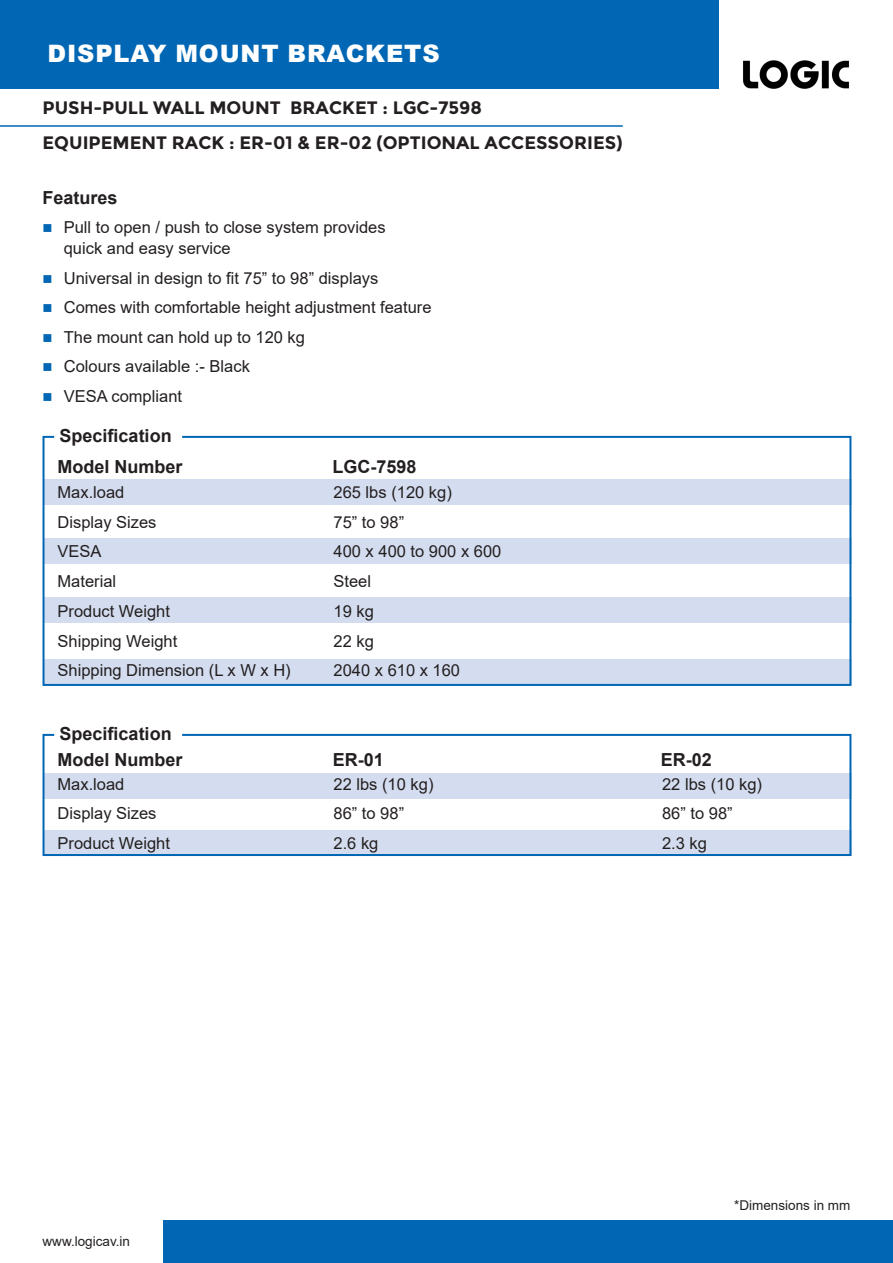
<style>
.page{position:relative;width:893px;height:1263px;background:#fff}
.page>*{position:absolute;margin:0;border:0;box-sizing:border-box;transform-origin:0 0}
.t1{font:900 24px "Arial";letter-spacing:.035em;color:#fff}
.t2{font:700 18px "Montreal";color:#231f20}
.t3{font:700 18px "Arial";color:#231f20}
.t4{font:16.5px/21px "Arial";color:#231f20}
.t5{font:13.5px "Arial";color:#231f20}
.s1{color:#0166b3}
</style>
<div class="page">
<div style="left:0;top:0;width:718px;height:88px;background:#0166b3"></div>
<div style="left:164px;top:1220px;width:729px;height:43px;background:#0166b3"></div>
<svg style="left:42px;top:435px;width:810px;height:251px"></svg>
<svg style="left:42px;top:733px;width:810px;height:123px"></svg>
<img style="left:743px;top:60px;width:107px;height:29px">
<hr style="left:0;top:125px;width:623px;height:2px;background:#0166b3">
<p class="t1" style="left:48px;top:36px;width:394px">DISPLAY MOUNT BRACKETS</p>
<p class="t2" style="left:43px;top:97px;width:441px">PUSH-PULL WALL MOUNT BRACKET : LGC-7598</p>
<p class="t2" style="left:43px;top:132px;width:582px">EQUIPEMENT RACK : ER-01 &amp; ER-02 (OPTIONAL ACCESSORIES)</p>
<p class="t3" style="left:43px;top:185px;width:77px">Features</p>
<p class="t4" style="left:64px;top:217px;width:323px;text-indent:-21px"><span class="s1">■</span> Pull to open / push to close system provides quick and easy service</p>
<p class="t4" style="left:43px;top:267px;width:337px"><span class="s1">■</span> Universal in design to fit 75” to 98” displays</p>
<p class="t4" style="left:43px;top:297px;width:391px"><span class="s1">■</span> Comes with comfortable height adjustment feature</p>
<p class="t4" style="left:43px;top:326px;width:264px"><span class="s1">■</span> The mount can hold up to 120 kg</p>
<p class="t4" style="left:43px;top:356px;width:209px"><span class="s1">■</span> Colours available :- Black</p>
<p class="t4" style="left:43px;top:385px;width:141px"><span class="s1">■</span> VESA compliant</p>
<p class="t3" style="left:60px;top:423px;width:114px">Specification</p>
<p class="t3" style="left:57px;top:454px;width:127px">Model Number</p>
<p class="t3" style="left:333px;top:454px;width:86px">LGC-7598</p>
<p class="t4" style="left:58px;top:481px;width:68px">Max.load</p>
<p class="t4" style="left:334px;top:481px;width:120px">265 lbs (120 kg)</p>
<p class="t4" style="left:58px;top:511px;width:101px">Display Sizes</p>
<p class="t4" style="left:334px;top:511px;width:72px">75” to 98”</p>
<p class="t4" style="left:58px;top:541px;width:46px">VESA</p>
<p class="t4" style="left:334px;top:541px;width:169px">400 x 400 to 900 x 600</p>
<p class="t4" style="left:58px;top:571px;width:60px">Material</p>
<p class="t4" style="left:334px;top:571px;width:39px">Steel</p>
<p class="t4" style="left:58px;top:600px;width:114px">Product Weight</p>
<p class="t4" style="left:334px;top:600px;width:42px">19 kg</p>
<p class="t4" style="left:58px;top:630px;width:121px">Shipping Weight</p>
<p class="t4" style="left:334px;top:630px;width:42px">22 kg</p>
<p class="t4" style="left:58px;top:660px;width:235px">Shipping Dimension (L x W x H)</p>
<p class="t4" style="left:334px;top:660px;width:128px">2040 x 610 x 160</p>
<p class="t3" style="left:60px;top:721px;width:114px">Specification</p>
<p class="t3" style="left:57px;top:746px;width:127px">Model Number</p>
<p class="t3" style="left:333px;top:746px;width:53px">ER-01</p>
<p class="t3" style="left:661px;top:746px;width:53px">ER-02</p>
<p class="t4" style="left:58px;top:773px;width:68px">Max.load</p>
<p class="t4" style="left:334px;top:773px;width:101px">22 lbs (10 kg)</p>
<p class="t4" style="left:662px;top:773px;width:101px">22 lbs (10 kg)</p>
<p class="t4" style="left:58px;top:803px;width:101px">Display Sizes</p>
<p class="t4" style="left:334px;top:803px;width:72px">86” to 98”</p>
<p class="t4" style="left:662px;top:803px;width:72px">86” to 98”</p>
<p class="t4" style="left:58px;top:833px;width:114px">Product Weight</p>
<p class="t4" style="left:334px;top:833px;width:46px">2.6 kg</p>
<p class="t4" style="left:662px;top:833px;width:46px">2.3 kg</p>
<p class="t5" style="left:43px;top:1232px;width:89px">www.logicav.in</p>
<p class="t5" style="left:734px;top:1196px;width:118px">*Dimensions in mm</p>
</div>
